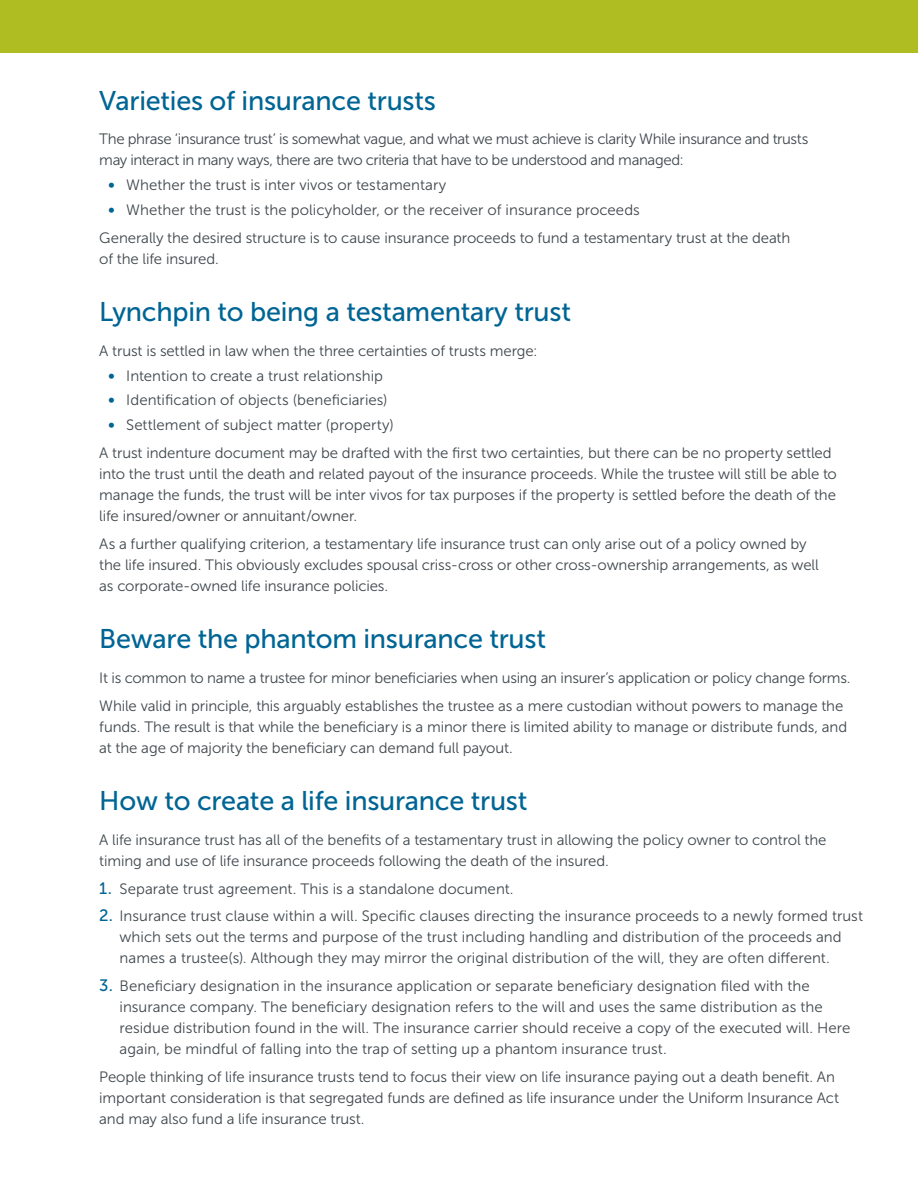
<style>
.page{position:relative;width:918px;height:1188px;background:#fff}
.page>*{position:absolute;margin:0;border:0;box-sizing:border-box;transform-origin:0 0}
.EL_Heading_1{font:27px "Museo Sans 500";letter-spacing:-.01em;color:#006594}
.New_Brand_Body_Copy_10_14{font:15px/21px "Museo Sans 300";letter-spacing:-.005em;color:#3f474c}
.New_Brand_Body_Copy_10_14-2{font:15px/21px "Museo Sans 300";letter-spacing:-.025em;color:#3f474c}
.s1{font-family:"Museo Sans 500";font-size:16.5px;color:#006594}
</style>
<div class="page">
<div style="left:0;top:0;width:918px;height:53px;background:#afbc22"></div>
<h1 class="EL_Heading_1" style="left:99px;top:86px;width:338px">Varieties of insurance trusts</h1>
<p class="New_Brand_Body_Copy_10_14-2" style="left:99px;top:129px;width:711px">The phrase ‘insurance trust’ is somewhat vague, and what we must achieve is clarity While insurance and trusts may interact in many ways, there are two criteria that have to be understood and managed:</p>
<p class="New_Brand_Body_Copy_10_14" style="left:108px;top:175px;width:340px"><span class="s1">•</span> Whether the trust is inter vivos or testamentary</p>
<p class="New_Brand_Body_Copy_10_14" style="left:108px;top:199px;width:533px"><span class="s1">•</span> Whether the trust is the policyholder, or the receiver of insurance proceeds</p>
<p class="New_Brand_Body_Copy_10_14" style="left:99px;top:227px;width:693px">Generally the desired structure is to cause insurance proceeds to fund a testamentary trust at the death of the life insured.</p>
<h1 class="EL_Heading_1" style="left:99px;top:297px;width:473px">Lynchpin to being a testamentary trust</h1>
<p class="New_Brand_Body_Copy_10_14" style="left:99px;top:340px;width:440px">A trust is settled in law when the three certainties of trusts merge:</p>
<p class="New_Brand_Body_Copy_10_14" style="left:108px;top:365px;width:276px"><span class="s1">•</span> Intention to create a trust relationship</p>
<p class="New_Brand_Body_Copy_10_14" style="left:108px;top:390px;width:281px"><span class="s1">•</span> Identification of objects (beneficiaries)</p>
<p class="New_Brand_Body_Copy_10_14" style="left:108px;top:415px;width:287px"><span class="s1">•</span> Settlement of subject matter (property)</p>
<p class="New_Brand_Body_Copy_10_14" style="left:99px;top:442px;width:739px">A trust indenture document may be drafted with the first two certainties, but there can be no property settled into the trust until the death and related payout of the insurance proceeds. While the trustee will still be able to manage the funds, the trust will be inter vivos for tax purposes if the property is settled before the death of the life insured/owner or annuitant/owner.</p>
<p class="New_Brand_Body_Copy_10_14" style="left:99px;top:533px;width:721px">As a further qualifying criterion, a testamentary life insurance trust can only arise out of a policy owned by the life insured. This obviously excludes spousal criss-cross or other cross-ownership arrangements, as well as corporate-owned life insurance policies.</p>
<h1 class="EL_Heading_1" style="left:99px;top:624px;width:448px">Beware the phantom insurance trust</h1>
<p class="New_Brand_Body_Copy_10_14" style="left:99px;top:667px;width:753px">It is common to name a trustee for minor beneficiaries when using an insurer’s application or policy change forms.</p>
<p class="New_Brand_Body_Copy_10_14" style="left:99px;top:695px;width:749px">While valid in principle, this arguably establishes the trustee as a mere custodian without powers to manage the funds. The result is that while the beneficiary is a minor there is limited ability to manage or distribute funds, and at the age of majority the beneficiary can demand full payout.</p>
<h1 class="EL_Heading_1" style="left:99px;top:786px;width:430px">How to create a life insurance trust</h1>
<p class="New_Brand_Body_Copy_10_14" style="left:99px;top:829px;width:729px">A life insurance trust has all of the benefits of a testamentary trust in allowing the policy owner to control the timing and use of life insurance proceeds following the death of the insured.</p>
<p class="New_Brand_Body_Copy_10_14" style="left:99px;top:878px;width:416px"><span class="s1">1.</span> Separate trust agreement. This is a standalone document.</p>
<p class="New_Brand_Body_Copy_10_14" style="left:120px;top:906px;width:745px;text-indent:-20px"><span class="s1">2.</span> Insurance trust clause within a will. Specific clauses directing the insurance proceeds to a newly formed trust which sets out the terms and purpose of the trust including handling and distribution of the proceeds and names a trustee(s). Although they may mirror the original distribution of the will, they are often different.</p>
<p class="New_Brand_Body_Copy_10_14" style="left:120px;top:976px;width:732px;text-indent:-20px"><span class="s1">3.</span> Beneficiary designation in the insurance application or separate beneficiary designation filed with the insurance company. The beneficiary designation refers to the will and uses the same distribution as the residue distribution found in the will. The insurance carrier should receive a copy of the executed will. Here again, be mindful of falling into the trap of setting up a phantom insurance trust.</p>
<p class="New_Brand_Body_Copy_10_14" style="left:99px;top:1066px;width:741px">People thinking of life insurance trusts tend to focus their view on life insurance paying out a death benefit. An important consideration is that segregated funds are defined as life insurance under the Uniform Insurance Act and may also fund a life insurance trust.</p>
</div>
